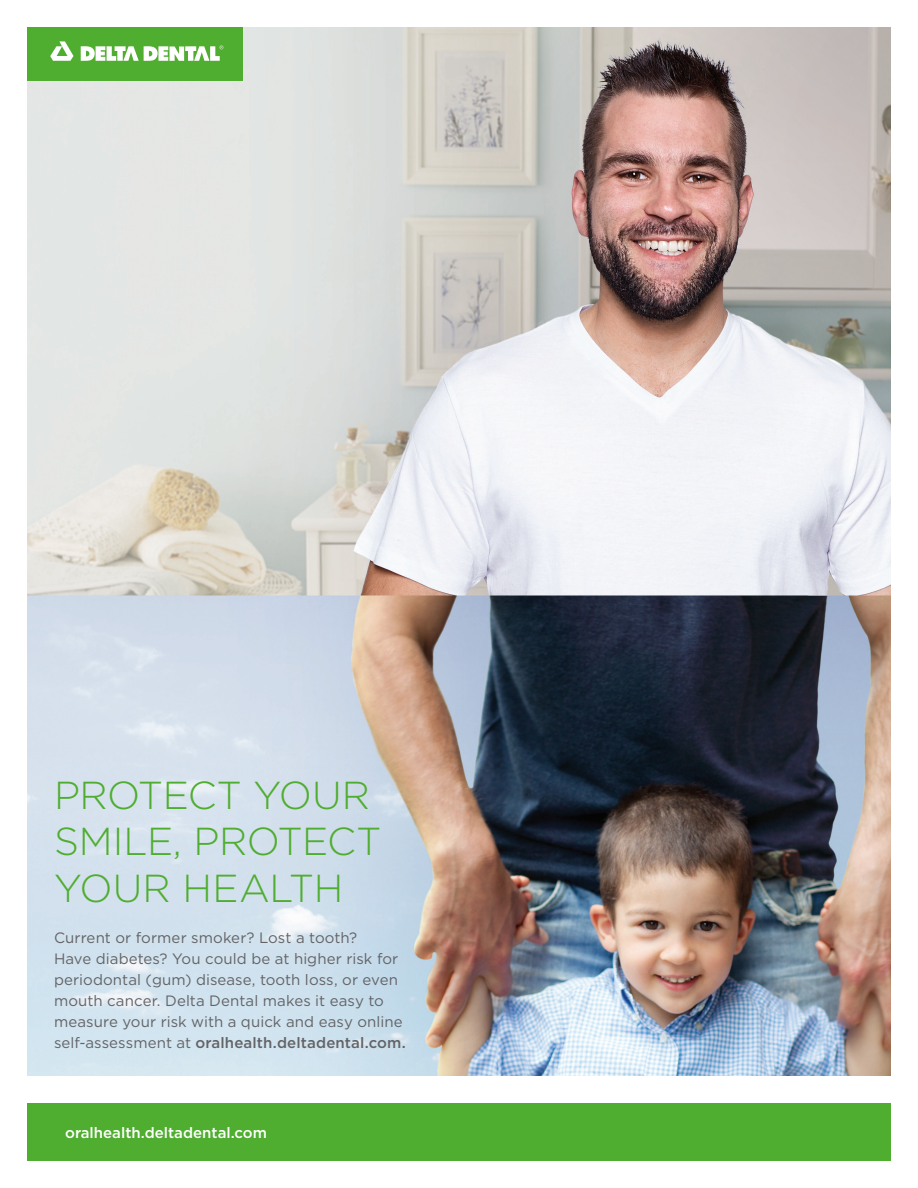
<style>
.page{position:relative;width:918px;height:1188px;background:#fff}
.page>*{position:absolute;margin:0;border:0;box-sizing:border-box;transform-origin:0 0}
.t1{font:300 39px/46.5px "Gotham";letter-spacing:-.01em;color:#4fad2f}
.t2{font:15px/21px "Gotham";letter-spacing:.005em;color:#636366}
.t3{font:500 15px "Gotham";color:#fff}
.s1{font-weight:500}
</style>
<div class="page">
<img style="left:27px;top:27px;width:864px;height:1049px">
<div style="left:27px;top:27px;width:216px;height:53px;background:#4fad2f"></div>
<svg style="left:50px;top:41px;width:24px;height:20px"></svg>
<svg style="left:81px;top:45px;width:142px;height:16px"></svg>
<div style="left:27px;top:1104px;width:864px;height:57px;background:#4fad2f"></div>
<p class="t1" style="left:54px;top:771px;width:329px">PROTECT YOUR<br>SMILE, PROTECT<br>YOUR HEALTH</p>
<p class="t2" style="left:54px;top:927px;width:353px">Current or former smoker? Lost a tooth?<br>Have diabetes? You could be at higher risk for periodontal (gum) disease, tooth loss, or even mouth cancer. Delta Dental makes it easy to measure your risk with a quick and easy online self-assessment at <span class="s1">oralhealth.deltadental.com.</span></p>
<p class="t3" style="left:65px;top:1122px;width:203px">oralhealth.deltadental.com</p>
</div>
